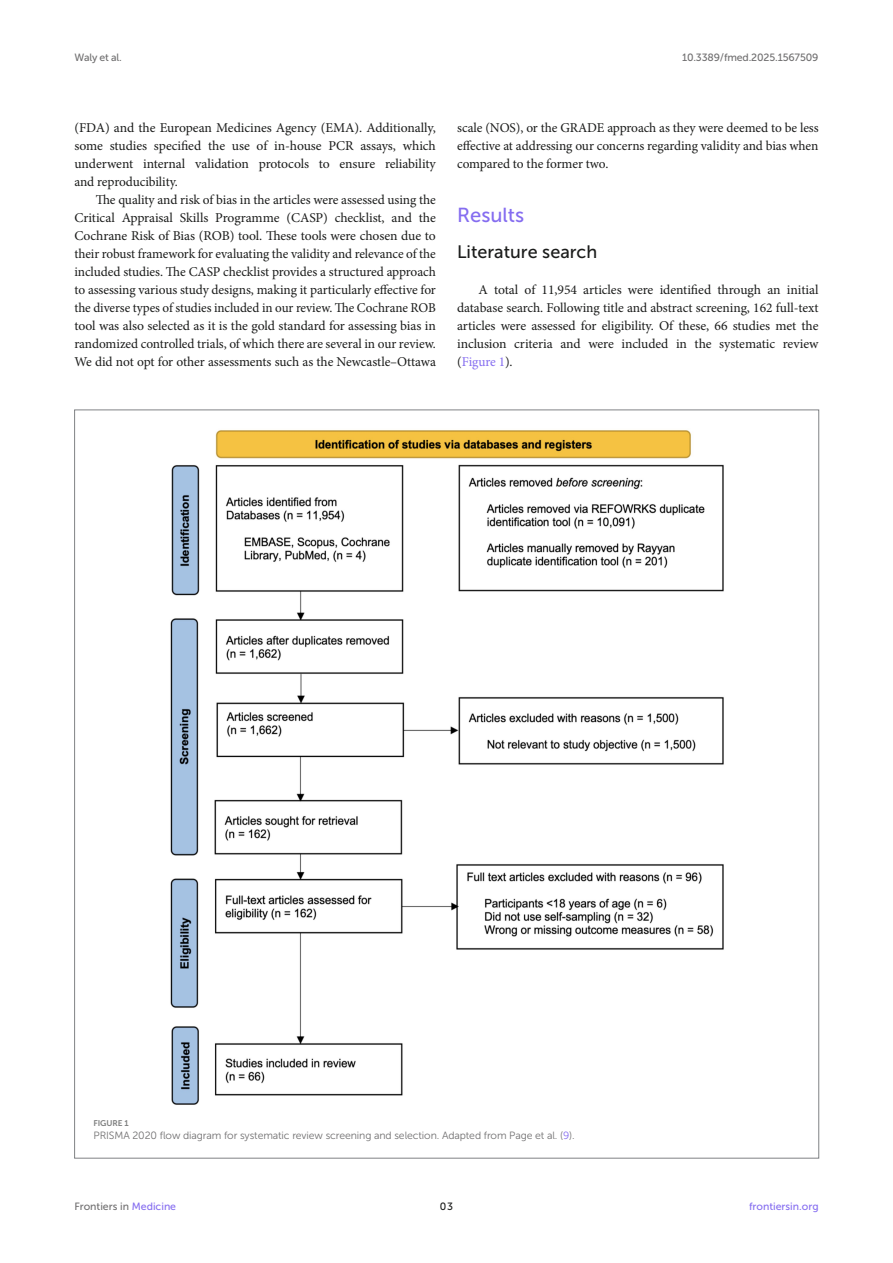
<style>
.page{position:relative;width:893px;height:1263px;background:#fff}
.page>*{position:absolute;margin:0;border:0;box-sizing:border-box;transform-origin:0 0}
.HEAD_1{font:20.25px "Museo Sans 500";color:#856df0}
.HEAD_2_after_HEAD_1{font:18px "Museo Sans 500";color:#1b1c1b}
.TEXT{font:13.5px/18px "Minion Pro";letter-spacing:-.01em;color:#1b1c1b;text-align:justify}
.FIG_LEG{font:10.5px "Museo Sans 300";letter-spacing:-.01em;color:#706f70}
.t1{font:10.5px "Museo Sans 500";letter-spacing:-.015em;color:#706f70}
.t2{font:10.5px "Museo Sans 500";color:#856df0}
.t3{font:10.5px "Museo Sans 500";color:#1b1c1b}
.FIG_HD{font:8.25px "Museo Sans 700";letter-spacing:-.01em;color:#7e7f7f}
.s1{color:#856df0}
</style>
<div class="page">
<img style="left:170px;top:430px;width:554px;height:675px">
<p class="t1" style="left:74px;top:51px;width:49px">Waly et al.</p>
<p class="t1" style="left:682px;top:51px;width:138px">10.3389/fmed.2025.1567509</p>
<p class="TEXT" style="left:74px;top:119px;width:363px">(FDA) and the European Medicines Agency (EMA). Additionally, some studies specified the use of in-house PCR assays, which underwent internal validation protocols to ensure reliability and reproducibility.</p>
<p class="TEXT" style="left:74px;top:191px;width:363px;text-indent:21px">The quality and risk of bias in the articles were assessed using the Critical Appraisal Skills Programme (CASP) checklist, and the Cochrane Risk of Bias (ROB) tool. These tools were chosen due to their robust framework for evaluating the validity and relevance of the included studies. The CASP checklist provides a structured approach to assessing various study designs, making it particularly effective for the diverse types of studies included in our review. The Cochrane ROB tool was also selected as it is the gold standard for assessing bias in randomized controlled trials, of which there are several in our review.<br>We did not opt for other assessments such as the Newcastle–Ottawa</p>
<p class="TEXT" style="left:457px;top:119px;width:363px">scale (NOS), or the GRADE approach as they were deemed to be less effective at addressing our concerns regarding validity and bias when compared to the former two.</p>
<p class="HEAD_1" style="left:457px;top:204px;width:69px">Results</p>
<p class="HEAD_2_after_HEAD_1" style="left:457px;top:242px;width:142px">Literature search</p>
<p class="TEXT" style="left:457px;top:281px;width:363px;text-indent:21px">A total of 11,954 articles were identified through an initial database search. Following title and abstract screening, 162 full-text articles were assessed for eligibility. Of these, 66 studies met the inclusion criteria and were included in the systematic review (<span class="s1">Figure 1</span>).</p>
<p class="FIG_HD" style="left:94px;top:1118px;width:37px">FIGURE 1</p>
<p class="FIG_LEG" style="left:94px;top:1130px;width:483px">PRISMA 2020 flow diagram for systematic review screening and selection. Adapted from Page et al. (<span class="s1">9</span>).</p>
<p class="t1" style="left:74px;top:1200px;width:103px">Frontiers in <span class="s1">Medicine</span></p>
<p class="t3" style="left:440px;top:1200px;width:15px">03</p>
<p class="t2" style="left:749px;top:1200px;width:71px">frontiersin.org</p>
</div>
